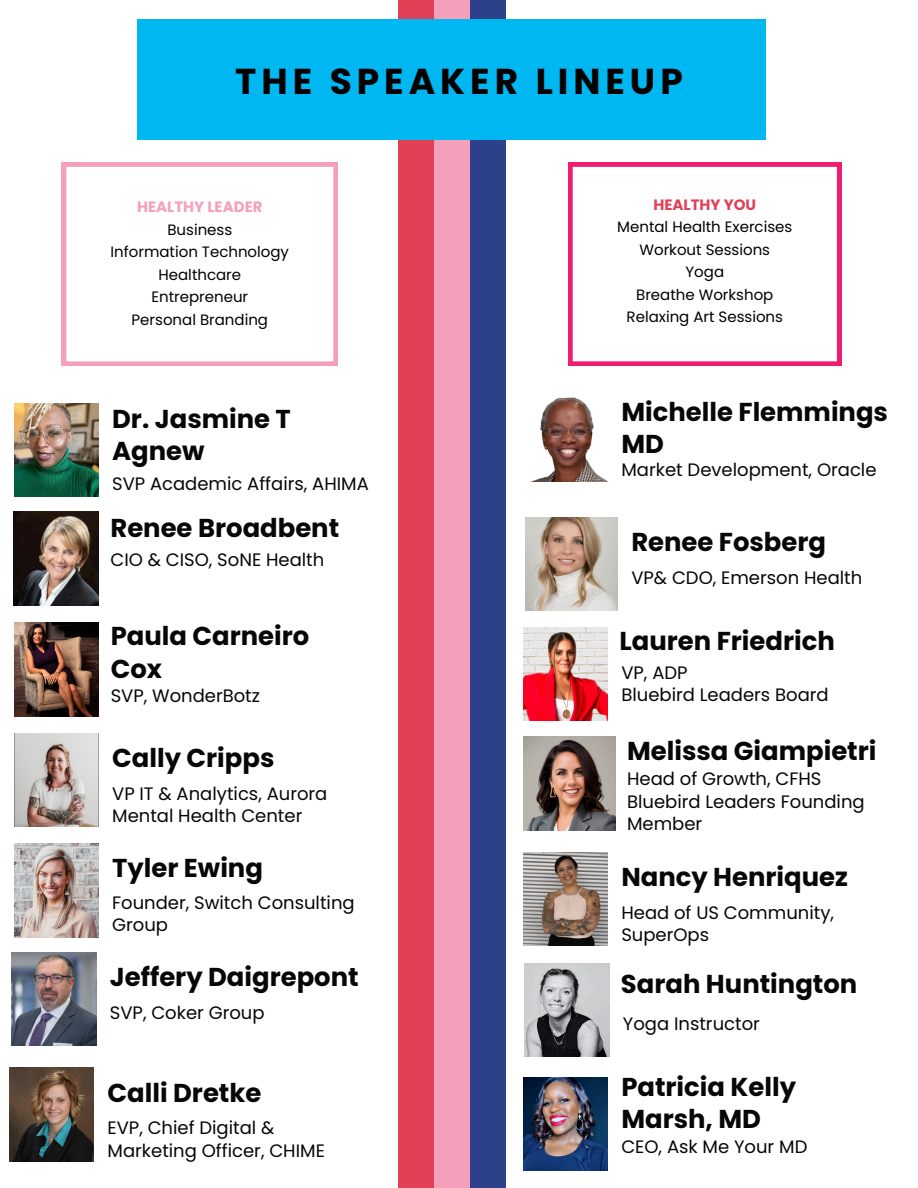
<style>
.page{position:relative;width:918px;height:1188px;background:#fff}
.page>*{position:absolute;margin:0;border:0;box-sizing:border-box;transform-origin:0 0}
.t1{font:700 36px "Poppins";letter-spacing:.14em;color:#000}
.t2{font:700 25.95px/32.1px "Poppins";color:#070707}
.t3{font:700 25.8px "Poppins";color:#070707}
.t4{font:18px/22.5px "Poppins";color:#070707}
.t5{font:15px "Poppins";color:#000}
.t6{font:700 15px "Poppins";color:#f5a0bb}
.t7{font:700 15px "Poppins";color:#e04157}
</style>
<div class="page">
<div style="left:434px;top:0;width:36px;height:1188px;background:#f5a0bb"></div>
<div style="left:398px;top:0;width:36px;height:1188px;background:#e04157"></div>
<div style="left:470px;top:0;width:35px;height:1188px;background:#2c4189"></div>
<div style="left:138px;top:20px;width:628px;height:120px;background:#00b7f1"></div>
<img style="left:523px;top:627px;width:85px;height:93px">
<img style="left:525px;top:517px;width:92px;height:94px">
<img style="left:14px;top:844px;width:85px;height:93px">
<img style="left:530px;top:397px;width:79px;height:85px">
<img style="left:523px;top:1077px;width:85px;height:94px">
<img style="left:525px;top:963px;width:84px;height:94px">
<img style="left:14px;top:734px;width:85px;height:92px">
<img style="left:14px;top:512px;width:84px;height:93px">
<img style="left:12px;top:952px;width:84px;height:94px">
<img style="left:523px;top:737px;width:93px;height:93px">
<img style="left:523px;top:852px;width:85px;height:94px">
<img style="left:14px;top:623px;width:85px;height:93px">
<img style="left:14px;top:403px;width:85px;height:94px">
<svg style="left:62px;top:162px;width:276px;height:204px"></svg>
<svg style="left:568px;top:162px;width:273px;height:204px"></svg>
<img style="left:10px;top:1068px;width:84px;height:93px">
<h3 class="t1" style="left:235px;top:56px;width:449px">THE SPEAKER LINEUP</h3>
<h3 class="t6" style="left:137px;top:197px;width:127px">HEALTHY LEADER</h3>
<p class="t5" style="left:167px;top:219px;width:66px">Business</p>
<h2 class="t5" style="left:111px;top:242px;width:180px">Information Technology</h2>
<h3 class="t5" style="left:159px;top:264px;width:84px">Healthcare</h3>
<p class="t5" style="left:151px;top:287px;width:98px">Entrepreneur</p>
<h2 class="t5" style="left:132px;top:309px;width:138px">Personal Branding</h2>
<p class="t2" style="left:112px;top:403px;width:180px">Dr. Jasmine T<br>Agnew</p>
<h2 class="t4" style="left:112px;top:472px;width:258px">SVP Academic Affairs, AHIMA</h2>
<p class="t2" style="left:111px;top:512px;width:230px">Renee Broadbent</p>
<h2 class="t4" style="left:111px;top:548px;width:215px">CIO &amp; CISO, SoNE Health</h2>
<p class="t2" style="left:111px;top:620px;width:200px">Paula Carneiro<br>Cox</p>
<h2 class="t4" style="left:111px;top:684px;width:151px">SVP, WonderBotz</h2>
<p class="t2" style="left:112px;top:742px;width:164px">Cally Cripps</p>
<h2 class="t4" style="left:112px;top:782px;width:217px">VP IT &amp; Analytics, Aurora<br>Mental Health Center</h2>
<p class="t3" style="left:112px;top:849px;width:152px">Tyler Ewing</p>
<p class="t4" style="left:112px;top:891px;width:244px">Founder, Switch Consulting<br>Group</p>
<p class="t2" style="left:110px;top:961px;width:250px">Jeffery Daigrepont</p>
<h2 class="t4" style="left:110px;top:1001px;width:156px">SVP, Coker Group</h2>
<p class="t2" style="left:108px;top:1076px;width:155px">Calli Dretke</p>
<h2 class="t4" style="left:108px;top:1117px;width:219px">EVP, Chief Digital &amp;<br>Marketing Officer, CHIME</h2>
<h3 class="t7" style="left:653px;top:194px;width:104px">HEALTHY YOU</h3>
<p class="t5" style="left:617px;top:217px;width:177px">Mental Health Exercises</p>
<h2 class="t5" style="left:639px;top:239px;width:132px">Workout Sessions</h2>
<h3 class="t5" style="left:686px;top:262px;width:40px">Yoga</h3>
<p class="t5" style="left:636px;top:284px;width:139px">Breathe Workshop</p>
<h2 class="t5" style="left:627px;top:307px;width:158px">Relaxing Art Sessions</h2>
<p class="t2" style="left:621px;top:396px;width:268px">Michelle Flemmings<br>MD</p>
<p class="t4" style="left:621px;top:458px;width:257px">Market Development, Oracle</p>
<p class="t2" style="left:631px;top:526px;width:196px">Renee Fosberg</p>
<p class="t4" style="left:631px;top:566px;width:233px">VP&amp; CDO, Emerson Health</p>
<p class="t2" style="left:619px;top:625px;width:217px">Lauren Friedrich</p>
<p class="t4" style="left:621px;top:661px;width:209px">VP, ADP<br>Bluebird Leaders Board</p>
<p class="t2" style="left:627px;top:734px;width:251px">Melissa Giampietri</p>
<h2 class="t4" style="left:627px;top:768px;width:239px">Head of Growth, CFHS<br>Bluebird Leaders Founding<br>Member</h2>
<p class="t2" style="left:621px;top:861px;width:228px">Nancy Henriquez</p>
<h2 class="t4" style="left:621px;top:901px;width:214px">Head of US Community,<br>SuperOps</h2>
<p class="t2" style="left:621px;top:968px;width:238px">Sarah Huntington</p>
<h2 class="t4" style="left:623px;top:1012px;width:139px">Yoga Instructor</h2>
<p class="t2" style="left:621px;top:1071px;width:176px">Patricia Kelly<br>Marsh, MD</p>
<h2 class="t4" style="left:621px;top:1135px;width:188px">CEO, Ask Me Your MD</h2>
</div>
